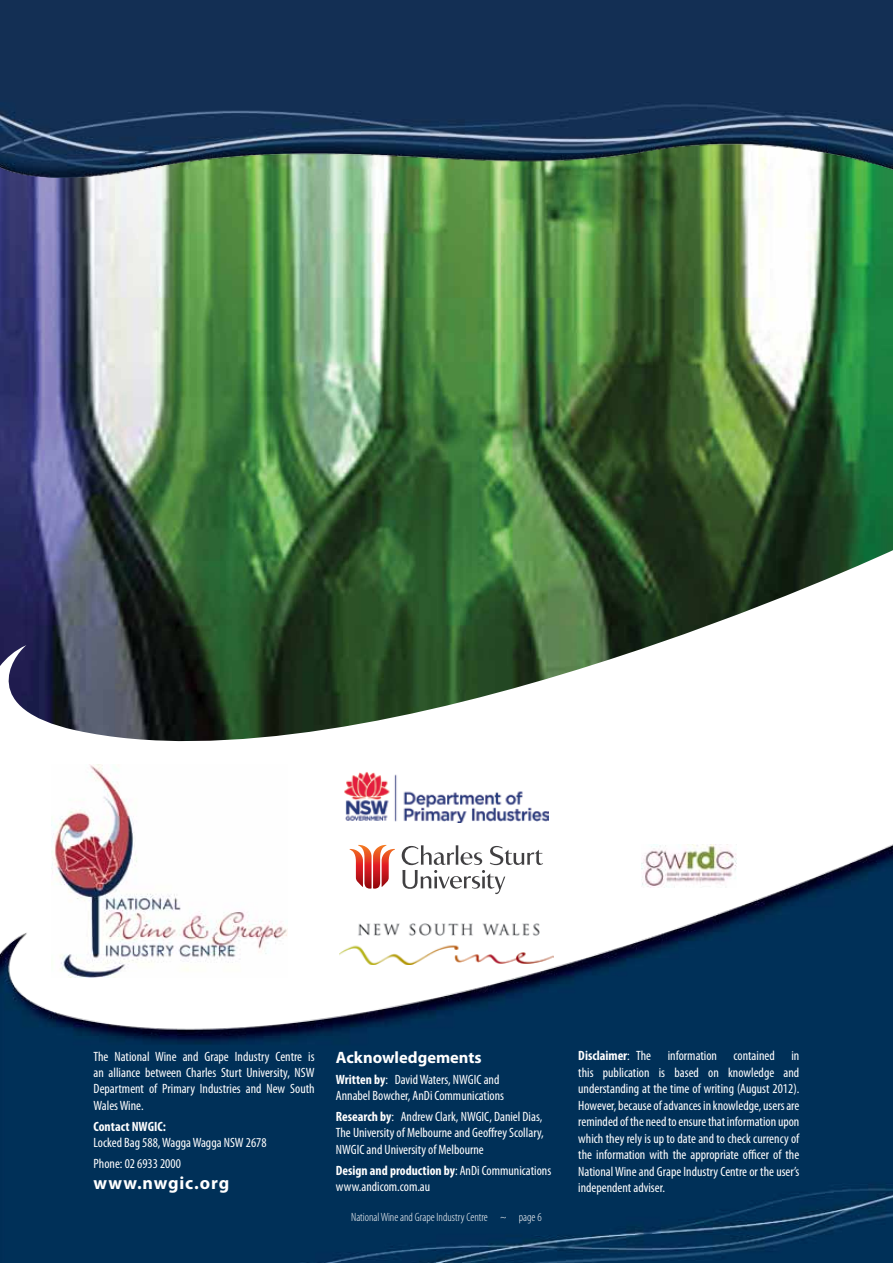
<style>
.page{position:relative;width:893px;height:1263px;background:#fff}
.page>*{position:absolute;margin:0;border:0;box-sizing:border-box;transform-origin:0 0}
.t1{font:700 18px "Myriad Pro";letter-spacing:.05em;color:#fff}
.t2{font:700 16.5px "Myriad Pro";color:#fff}
.t3{font:condensed 13.5px/16.5px "Myriad Pro";color:#fff;text-align:justify}
.t4{font:700 condensed 13.5px "Myriad Pro";color:#fff}
.t5{font:300 condensed 12px "Myriad Pro";color:#fff}
.s1{font-weight:700}
</style>
<div class="page">
<img style="left:0;top:844px;width:893px;height:419px">
<img style="left:339px;top:922px;width:214px;height:43px">
<img style="left:51px;top:765px;width:237px;height:212px">
<svg style="left:402px;top:845px;width:141px;height:49px"></svg>
<svg style="left:350px;top:845px;width:45px;height:44px"></svg>
<img style="left:642px;top:845px;width:94px;height:42px">
<img style="left:344px;top:772px;width:204px;height:51px">
<img style="left:0;top:177px;width:893px;height:565px">
<img style="left:0;top:0;width:893px;height:177px">
<p class="t3" style="left:94px;top:1047px;width:223px">The National Wine and Grape Industry Centre is an alliance between Charles Sturt University, NSW Department of Primary Industries and New South Wales Wine.</p>
<p class="t4" style="left:94px;top:1118px;width:74px">Contact NWGIC:</p>
<p class="t3" style="left:94px;top:1132px;width:175px;line-height:20.7px">Locked Bag 588, Wagga Wagga NSW 2678<br>Phone: 02 6933 2000</p>
<h1 class="t1" style="left:94px;top:1171px;width:137px">www.nwgic.org</h1>
<p class="t2" style="left:336px;top:1046px;width:147px">Acknowledgements</p>
<p class="t3" style="left:336px;top:1070px;width:170px"><span class="s1">Written by</span>: David Waters, NWGIC and<br>Annabel Bowcher, AnDi Communications</p>
<p class="t3" style="left:336px;top:1108px;width:209px"><span class="s1">Research by</span>: Andrew Clark, NWGIC, Daniel Dias, The University of Melbourne and Geoffrey Scollary, NWGIC and University of Melbourne</p>
<p class="t3" style="left:336px;top:1161px;width:217px"><span class="s1">Design and production by</span>: AnDi Communications www.andicom.com.au</p>
<p class="t5" style="left:351px;top:1210px;width:192px">National Wine and Grape Industry Centre ~ page 6</p>
<p class="t3" style="left:578px;top:1047px;width:223px"><span class="s1">Disclaimer</span>: The information contained in this publication is based on knowledge and understanding at the time of writing (August 2012).<br>However, because of advances in knowledge, users are reminded of the need to ensure that information upon which they rely is up to date and to check currency of the information with the appropriate officer of the National Wine and Grape Industry Centre or the user’s independent adviser.</p>
</div>
